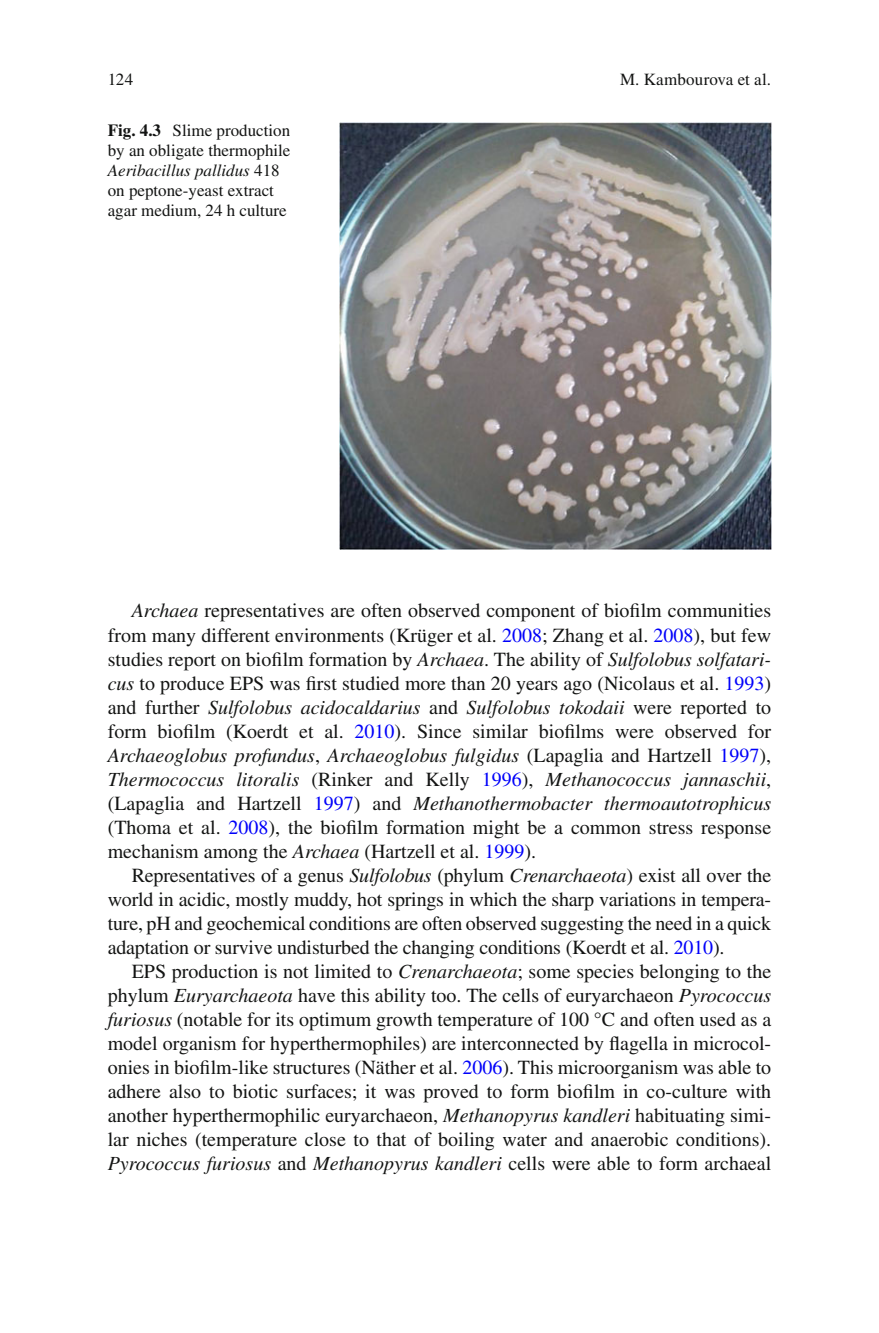
<style>
.page{position:relative;width:879px;height:1333px;background:#fff}
.page>*{position:absolute;margin:0;border:0;box-sizing:border-box;transform-origin:0 0}
.t1{font:20px/24px "Tvhtgr Times";color:#131413;text-align:justify}
.t2{font:italic 20px/24px "Pmddln Times";color:#131413;text-align:justify}
.t3{font:17px/20px "Tvhtgr Times";color:#131413}
.t4{font:italic 17px "Pmddln Times";color:#131413}
.s1{font-family:"Qwllkt Times";font-weight:700}
.s2{font-family:"Tvhtgr Times";font-style:normal}
.s3{font-family:"Pmddln Times";font-style:italic}
.s4{color:#0000fa}
.s5{font-family:"Tvhtgr Times";font-style:normal;color:#0000fa}
</style>
<div class="page">
<img style="left:339px;top:122px;width:432px;height:428px">
<p class="t3" style="left:108px;top:71px;width:27px">124</p>
<p class="t3" style="left:108px;top:121px;width:184px"><span class="s1">Fig. 4.3</span> Slime production by an obligate thermophile</p>
<p class="t4" style="left:108px;top:164px;width:173px">Aeribacillus pallidus <span class="s2">418</span></p>
<p class="t3" style="left:108px;top:181px;width:180px">on peptone-yeast extract agar medium, 24 h culture</p>
<p class="t3" style="left:620px;top:71px;width:153px">M. Kambourova et al.</p>
<p class="t1" style="left:108px;top:600px;width:665px;text-indent:24px"><span class="s3">Archaea</span> representatives are often observed component of biofilm communities from many different environments (Krüger et al. <span class="s4">2008</span> ; Zhang et al. <span class="s4">2008</span> ), but few studies report on biofilm formation by <span class="s3">Archaea</span> . The ability of <span class="s3">Sulfolobus solfatari&shy;cus</span> to produce EPS was first studied more than 20 years ago (Nicolaus et al. <span class="s4">1993</span> )</p>
<p class="t2" style="left:108px;top:696px;width:665px"><span class="s2">and further</span> Sulfolobus acidocaldarius <span class="s2">and</span> Sulfolobus tokodaii <span class="s2">were reported to</span></p>
<p class="t1" style="left:108px;top:720px;width:665px">form biofilm (Koerdt et al. <span class="s4">2010</span> ). Since similar biofilms were observed for</p>
<p class="t2" style="left:108px;top:744px;width:665px">Archaeoglobus profundus <span class="s2">,</span> Archaeoglobus fulgidus <span class="s2">(Lapaglia and Hartzell</span> <span class="s5">1997</span> <span class="s2">), </span>Thermococcus litoralis <span class="s2">(Rinker and Kelly</span> <span class="s5">1996</span> <span class="s2">),</span> Methanococcus jannaschii <span class="s2">, (Lapaglia and Hartzell</span> <span class="s5">1997</span> <span class="s2">) and</span> Methanothermobacter thermoautotrophicus</p>
<p class="t1" style="left:108px;top:816px;width:665px">(Thoma et al. <span class="s4">2008</span> ), the biofilm formation might be a common stress response mechanism among the <span class="s3">Archaea</span> (Hartzell et al. <span class="s4">1999</span> ).</p>
<p class="t1" style="left:108px;top:864px;width:665px;text-indent:24px">Representatives of a genus <span class="s3">Sulfolobus</span> (phylum <span class="s3">Crenarchaeota</span> ) exist all over the world in acidic, mostly muddy, hot springs in which the sharp variations in tempera&shy;ture, pH and geochemical conditions are often observed suggesting the need in a quick adaptation or survive undisturbed the changing conditions (Koerdt et al. <span class="s4">2010</span> ).</p>
<p class="t1" style="left:108px;top:960px;width:665px;text-indent:24px">EPS production is not limited to <span class="s3">Crenarchaeota</span> ; some species belonging to the phylum <span class="s3">Euryarchaeota</span> have this ability too. The cells of euryarchaeon <span class="s3">Pyrococcus furiosus</span> (notable for its optimum growth temperature of 100 °C and often used as a model organism for hyperthermophiles) are interconnected by flagella in microcol&shy;onies in biofilm-like structures (Näther et al. <span class="s4">2006</span> ). This microorganism was able to adhere also to biotic surfaces; it was proved to form biofilm in co-culture with another hyperthermophilic euryarchaeon, <span class="s3">Methanopyrus kandleri</span> habituating simi&shy;lar niches (temperature close to that of boiling water and anaerobic conditions).</p>
<p class="t2" style="left:108px;top:1152px;width:665px">Pyrococcus furiosus <span class="s2">and</span> Methanopyrus kandleri <span class="s2">cells were able to form archaeal</span></p>
</div>
